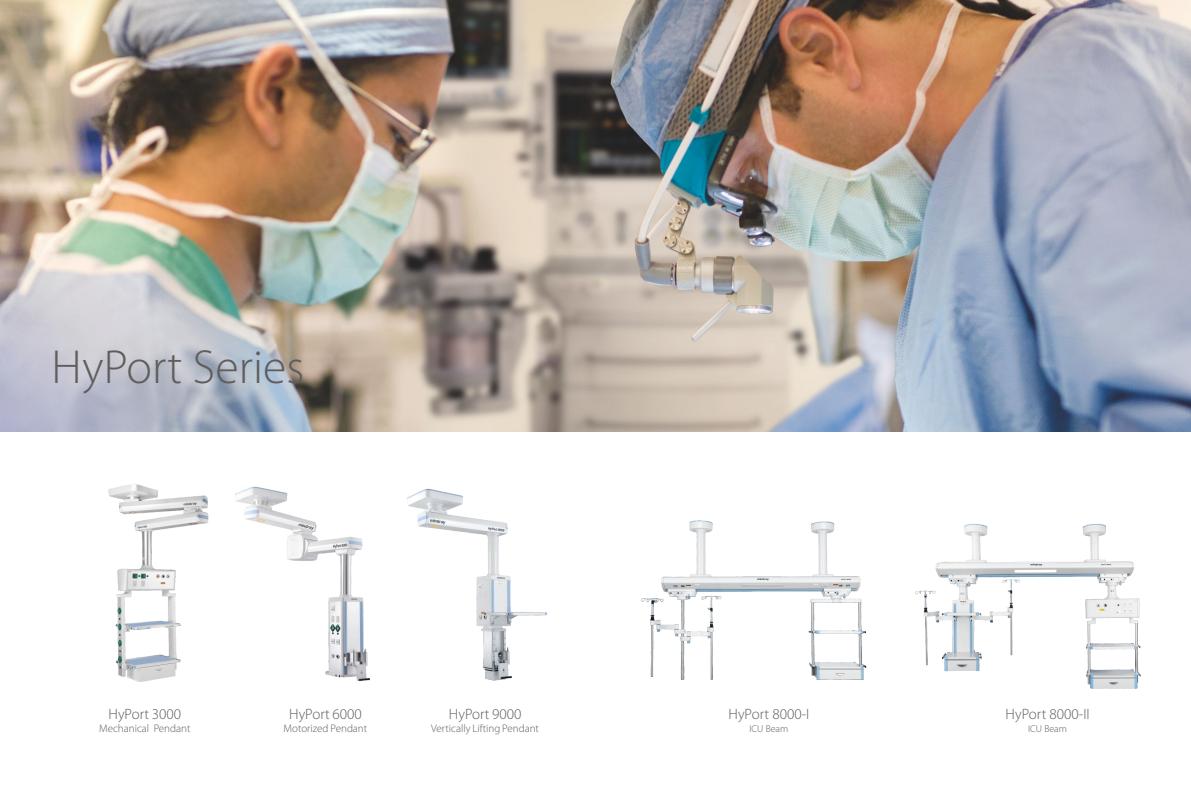
<style>
.page{position:relative;width:1191px;height:808px;background:#fff}
.page>*{position:absolute;margin:0;border:0;box-sizing:border-box;transform-origin:0 0}
.t1{font:300 48px "Myriad Pro";color:#5f5d5d}
.t2{font:300 15px "Myriad Pro";color:#5f5d5d}
.t3{font:300 11px "Myriad Pro";color:#5f5d5d}
.t4{font:300 10px "Myriad Pro";color:#5f5d5d}
</style>
<div class="page">
<img style="left:0;top:0;width:1191px;height:431px">
<img style="left:641px;top:520px;width:226px;height:160px">
<img style="left:915px;top:524px;width:226px;height:165px">
<img style="left:407px;top:488px;width:140px;height:193px">
<img style="left:108px;top:483px;width:101px;height:199px">
<img style="left:235px;top:486px;width:135px;height:196px">
<h1 class="t1" style="left:52px;top:347px;width:254px">HyPort Series</h1>
<h2 class="t2" style="left:108px;top:708px;width:74px">HyPort 3000</h2>
<p class="t3" style="left:99px;top:724px;width:93px">Mechanical Pendant</p>
<h2 class="t2" style="left:289px;top:708px;width:74px">HyPort 6000</h2>
<p class="t3" style="left:283px;top:724px;width:85px">Motorized Pendant</p>
<h2 class="t2" style="left:449px;top:708px;width:74px">HyPort 9000</h2>
<p class="t3" style="left:431px;top:724px;width:109px">Vertically Lifting Pendant</p>
<h2 class="t2" style="left:728px;top:708px;width:83px">HyPort 8000-I</h2>
<p class="t4" style="left:749px;top:724px;width:40px">ICU Beam</p>
<h2 class="t2" style="left:1005px;top:708px;width:86px">HyPort 8000-II</h2>
<p class="t4" style="left:1028px;top:724px;width:40px">ICU Beam</p>
</div>
